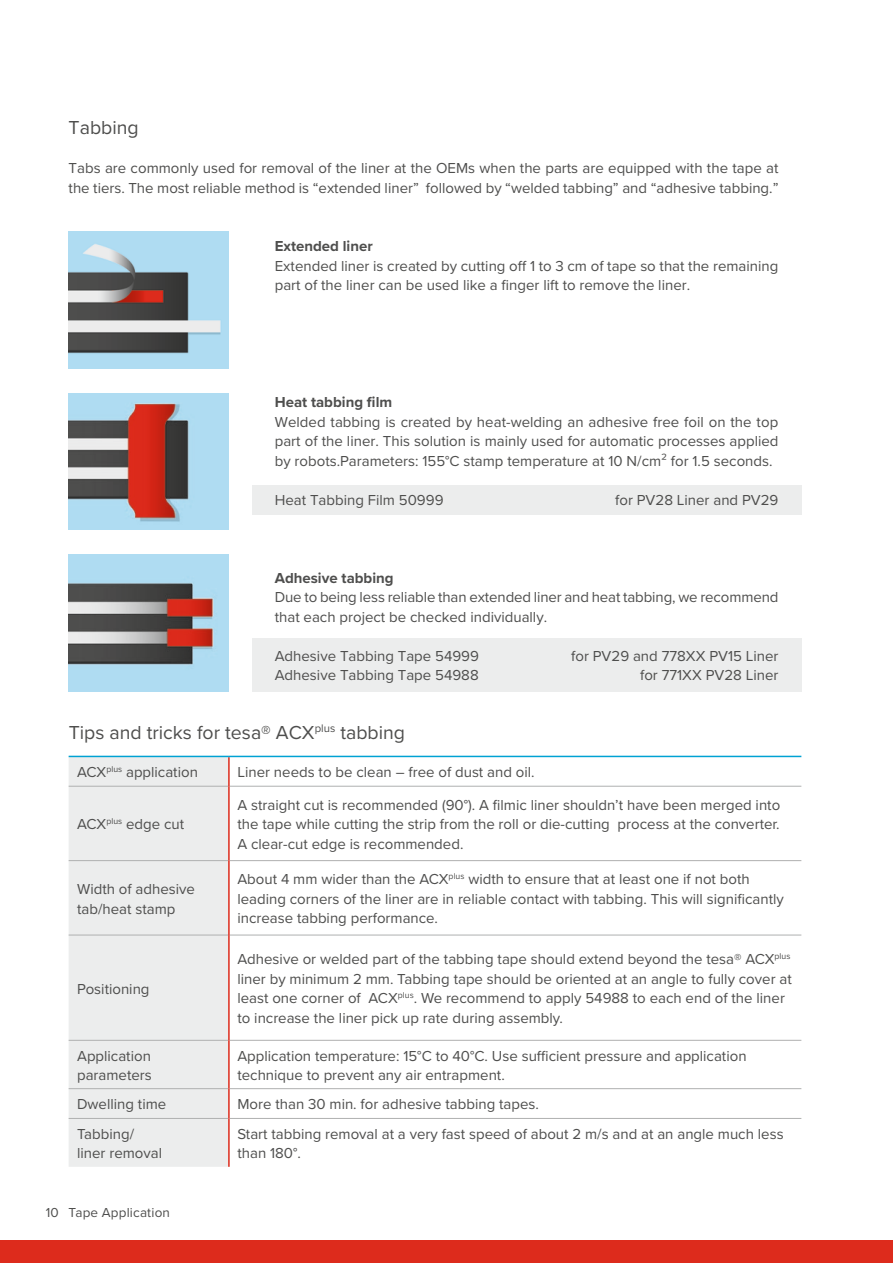
<style>
.page{position:relative;width:893px;height:1263px;background:#fff}
.page>*{position:absolute;margin:0;border:0;box-sizing:border-box;transform-origin:0 0}
.t1{font:19.5px "Proxima Nova";color:#4e4e4d}
.t2{font:15px/19.5px "Proxima Nova";color:#4e4e4d}
.t3{font:700 15px "Proxima Nova";color:#4e4e4d}
.t4{font:13.5px "Proxima Nova";letter-spacing:.015em;color:#4e4e4d}
</style>
<div class="page">
<div style="left:252px;top:485px;width:549px;height:30px;background:#eceded"></div>
<div style="left:252px;top:639px;width:549px;height:53px;background:#eceded"></div>
<img style="left:69px;top:231px;width:160px;height:137px">
<img style="left:69px;top:393px;width:160px;height:137px">
<img style="left:69px;top:555px;width:160px;height:136px">
<div style="left:69px;top:757px;width:159px;height:410px;background:#eceded"></div>
<hr style="left:69px;top:786px;width:159px;height:1px;background:#afb0b0">
<hr style="left:230px;top:786px;width:571px;height:1px;background:#afb0b0">
<hr style="left:69px;top:860px;width:159px;height:1px;background:#afb0b0">
<hr style="left:230px;top:860px;width:571px;height:1px;background:#afb0b0">
<hr style="left:69px;top:935px;width:159px;height:1px;background:#afb0b0">
<hr style="left:230px;top:935px;width:571px;height:1px;background:#afb0b0">
<hr style="left:69px;top:1040px;width:159px;height:1px;background:#afb0b0">
<hr style="left:230px;top:1040px;width:571px;height:1px;background:#afb0b0">
<hr style="left:69px;top:1088px;width:159px;height:1px;background:#afb0b0">
<hr style="left:230px;top:1088px;width:571px;height:1px;background:#afb0b0">
<hr style="left:69px;top:1118px;width:159px;height:1px;background:#afb0b0">
<hr style="left:230px;top:1118px;width:571px;height:1px;background:#afb0b0">
<hr style="left:228px;top:757px;width:2px;height:29px;background:#dd2b1c">
<hr style="left:228px;top:786px;width:2px;height:75px;background:#dd2b1c">
<hr style="left:228px;top:861px;width:2px;height:74px;background:#dd2b1c">
<hr style="left:228px;top:935px;width:2px;height:105px;background:#dd2b1c">
<hr style="left:228px;top:1040px;width:2px;height:49px;background:#dd2b1c">
<hr style="left:228px;top:1089px;width:2px;height:29px;background:#dd2b1c">
<hr style="left:228px;top:1118px;width:2px;height:49px;background:#dd2b1c">
<hr style="left:69px;top:756px;width:160px;height:1px;background:#00a2d3">
<hr style="left:229px;top:756px;width:572px;height:1px;background:#00a2d3">
<div style="left:0;top:1240px;width:893px;height:23px;background:#dd2b1c"></div>
<h1 class="t1" style="left:69px;top:113px;width:72px">Tabbing</h1>
<p class="t2" style="left:69px;top:158px;width:711px">Tabs are commonly used for removal of the liner at the OEMs when the parts are equipped with the tape at the tiers. The most reliable method is “extended liner” followed by “welded tabbing” and “adhesive tabbing.”</p>
<p class="t3" style="left:275px;top:235px;width:100px">Extended liner</p>
<p class="t2" style="left:275px;top:255px;width:505px">Extended liner is created by cutting off 1 to 3 cm of tape so that the remaining part of the liner can be used like a finger lift to remove the liner.</p>
<p class="t3" style="left:275px;top:391px;width:119px">Heat tabbing film</p>
<p class="t2" style="left:275px;top:411px;width:505px;text-align:justify">Welded tabbing is created by heat-welding an adhesive free foil on the top part of the liner. This solution is mainly used for automatic processes applied by robots.Parameters: 155°C stamp temperature at 10 N/cm² for 1.5 seconds.</p>
<p class="t2" style="left:275px;top:489px;width:170px">Heat Tabbing Film 50999</p>
<p class="t2" style="left:615px;top:489px;width:165px">for PV28 Liner and PV29</p>
<p class="t3" style="left:275px;top:566px;width:120px">Adhesive tabbing</p>
<p class="t2" style="left:275px;top:587px;width:505px">Due to being less reliable than extended liner and heat tabbing, we recommend that each project be checked individually.</p>
<p class="t2" style="left:275px;top:645px;width:206px">Adhesive Tabbing Tape 54999</p>
<p class="t2" style="left:571px;top:645px;width:209px">for PV29 and 778XX PV15 Liner</p>
<p class="t2" style="left:275px;top:665px;width:205px">Adhesive Tabbing Tape 54988</p>
<p class="t2" style="left:640px;top:665px;width:140px">for 771XX PV28 Liner</p>
<h1 class="t1" style="left:69px;top:717px;width:338px">Tips and tricks for tesa® ACX<sup>plus</sup> tabbing</h1>
<p class="t2" style="left:77px;top:762px;width:122px">ACX<sup>plus</sup> application</p>
<p class="t2" style="left:237px;top:762px;width:299px">Liner needs to be clean – free of dust and oil.</p>
<p class="t2" style="left:77px;top:814px;width:109px">ACX<sup>plus</sup> edge cut</p>
<p class="t2" style="left:237px;top:794px;width:544px;text-align:justify">A straight cut is recommended (90°). A filmic liner shouldn’t have been merged into the tape while cutting the strip from the roll or die-cutting process at the converter.<br>A clear-cut edge is recommended.</p>
<p class="t2" style="left:77px;top:879px;width:119px">Width of adhesive tab/heat stamp</p>
<p class="t2" style="left:237px;top:869px;width:548px">About 4 mm wider than the ACX<sup>plus</sup> width to ensure that at least one if not both leading corners of the liner are in reliable contact with tabbing. This will significantly increase tabbing performance.</p>
<p class="t2" style="left:77px;top:978px;width:74px">Positioning</p>
<p class="t2" style="left:237px;top:949px;width:556px">Adhesive or welded part of the tabbing tape should extend beyond the tesa® ACX<sup>plus </sup>liner by minimum 2 mm. Tabbing tape should be oriented at an angle to fully cover at least one corner of ACX<sup>plus</sup>. We recommend to apply 54988 to each end of the liner to increase the liner pick up rate during assembly.</p>
<p class="t2" style="left:77px;top:1045px;width:76px">Application parameters</p>
<p class="t2" style="left:237px;top:1045px;width:511px">Application temperature: 15°C to 40°C. Use sufficient pressure and application technique to prevent any air entrapment.</p>
<p class="t2" style="left:77px;top:1094px;width:91px">Dwelling time</p>
<p class="t2" style="left:237px;top:1094px;width:303px">More than 30 min. for adhesive tabbing tapes.</p>
<p class="t2" style="left:77px;top:1123px;width:87px">Tabbing/ liner removal</p>
<p class="t2" style="left:237px;top:1123px;width:548px">Start tabbing removal at a very fast speed of about 2 m/s and at an angle much less than 180°.</p>
<p class="t4" style="left:46px;top:1202px;width:126px">10 Tape Application</p>
</div>
